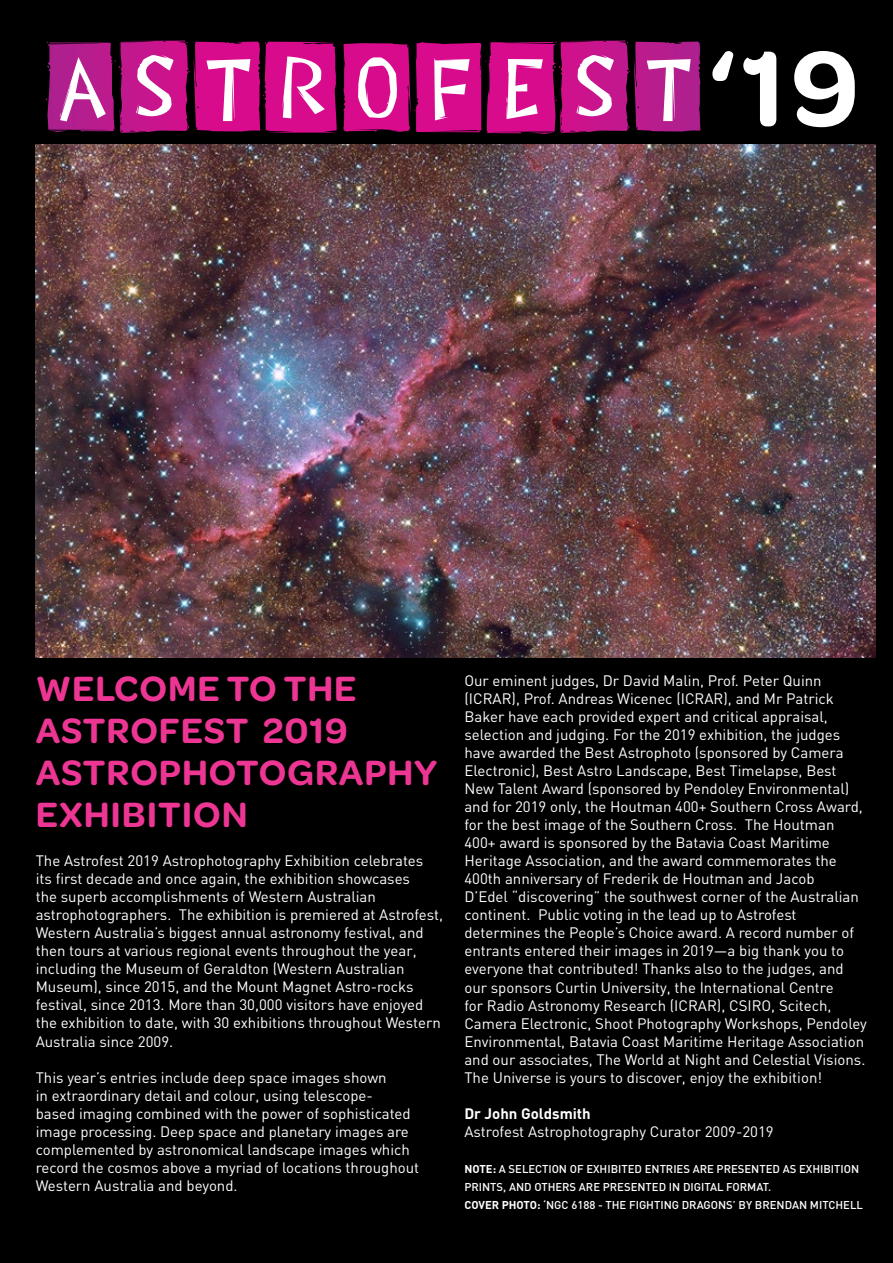
<style>
.page{position:relative;width:893px;height:1263px;background:#000}
.page>*{position:absolute;margin:0;border:0;box-sizing:border-box;transform-origin:0 0}
.t1{font:600 113.1px "Omnes";color:#fff}
.t2{font:600 37.5px/42px "Omnes";letter-spacing:.025em;color:#ed3694}
.t3{font:15px/18px "DIN";color:#fff}
.t4{font:700 15px "DIN";color:#fff}
.t5{font:500 11.25px/18px "DIN";color:#fff}
.s1{font-weight:700}
</style>
<div class="page">
<img style="left:36px;top:144px;width:839px;height:513px">
<svg style="left:54px;top:53px;width:54px;height:71px;background:#c550a7"></svg>
<svg style="left:641px;top:53px;width:55px;height:71px;background:#c44ea6"></svg>
<img style="left:120px;top:41px;width:509px;height:92px">
<h1 class="t1" style="left:709px;top:9px;width:151px">‘19</h1>
<h2 class="t2" style="left:36px;top:665px;width:403px">WELCOME TO THE<br>ASTROFEST 2019<br>ASTROPHOTOGRAPHY<br>EXHIBITION</h2>
<p class="t3" style="left:36px;top:851px;width:409px">The Astrofest 2019 Astrophotography Exhibition celebrates its first decade and once again, the exhibition showcases<br>the superb accomplishments of Western Australian astrophotographers. The exhibition is premiered at Astrofest, Western Australia’s biggest annual astronomy festival, and then tours at various regional events throughout the year, including the Museum of Geraldton (Western Australian Museum), since 2015, and the Mount Magnet Astro-rocks festival, since 2013. More than 30,000 visitors have enjoyed the exhibition to date, with 30 exhibitions throughout Western Australia since 2009.</p>
<p class="t3" style="left:36px;top:1068px;width:385px">This year’s entries include deep space images shown<br>in extraordinary detail and colour, using telescope-<br>based imaging combined with the power of sophisticated image processing. Deep space and planetary images are complemented by astronomical landscape images which record the cosmos above a myriad of locations throughout Western Australia and beyond.</p>
<p class="t3" style="left:464px;top:671px;width:404px">Our eminent judges, Dr David Malin, Prof. Peter Quinn (ICRAR), Prof. Andreas Wicenec (ICRAR), and Mr Patrick Baker have each provided expert and critical appraisal, selection and judging. For the 2019 exhibition, the judges have awarded the Best Astrophoto (sponsored by Camera Electronic), Best Astro Landscape, Best Timelapse, Best New Talent Award (sponsored by Pendoley Environmental) and for 2019 only, the Houtman 400+ Southern Cross Award, for the best image of the Southern Cross. The Houtman 400+ award is sponsored by the Batavia Coast Maritime Heritage Association, and the award commemorates the 400th anniversary of Frederik de Houtman and Jacob<br>D’Edel “discovering” the southwest corner of the Australian continent. Public voting in the lead up to Astrofest determines the People’s Choice award. A record number of entrants entered their images in 2019—a big thank you to everyone that contributed! Thanks also to the judges, and our sponsors Curtin University, the International Centre<br>for Radio Astronomy Research (ICRAR), CSIRO, Scitech, Camera Electronic, Shoot Photography Workshops, Pendoley Environmental, Batavia Coast Maritime Heritage Association and our associates, The World at Night and Celestial Visions.<br>The Universe is yours to discover, enjoy the exhibition!</p>
<p class="t4" style="left:464px;top:1103px;width:128px">Dr John Goldsmith</p>
<p class="t3" style="left:464px;top:1122px;width:311px">Astrofest Astrophotography Curator 2009-2019</p>
<p class="t5" style="left:464px;top:1159px;width:400px"><span class="s1">NOTE:</span> A SELECTION OF EXHIBITED ENTRIES ARE PRESENTED AS EXHIBITION<br>PRINTS, AND OTHERS ARE PRESENTED IN DIGITAL FORMAT.<br><span class="s1">COVER PHOTO:</span> ‘NGC 6188 - THE FIGHTING DRAGONS’ BY BRENDAN MITCHELL</p>
</div>
